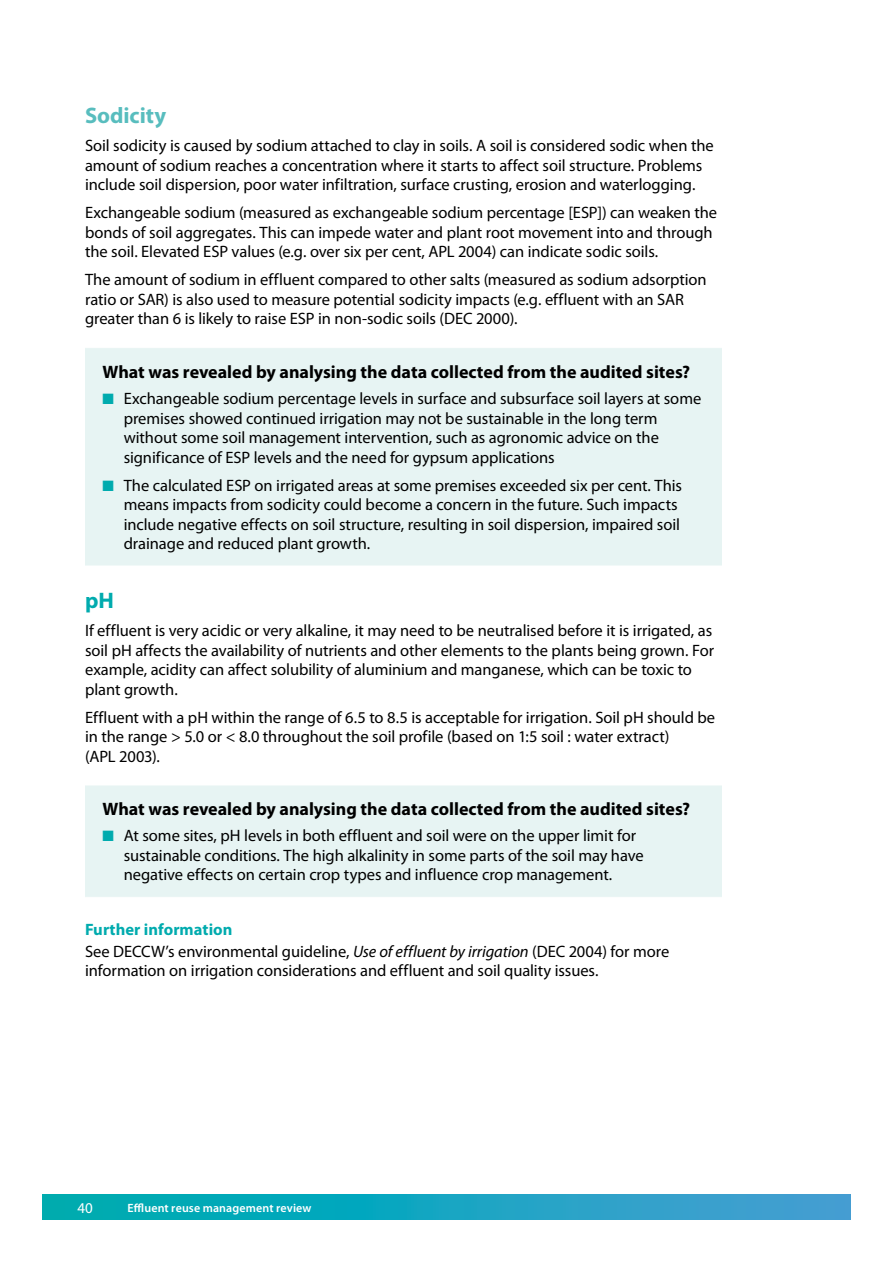
<style>
.page{position:relative;width:893px;height:1263px;background:#fff}
.page>*{position:absolute;margin:0;border:0;box-sizing:border-box;transform-origin:0 0}
.t1{font:700 22.5px "Myriad Pro";color:#58bdbe}
.t2{font:700 22.5px "Myriad Pro";color:#00abae}
.t3{font:700 18px "Myriad Pro";color:#000}
.t4{font:16.5px/19.5px "Myriad Pro";letter-spacing:-.005em;color:#000}
.t5{font:15px "Myriad Pro";color:#fff}
.t6{font:15px "Zapf Dingbats ITC";color:#00abae}
.t7{font:600 12px "Myriad Pro";letter-spacing:.01em;color:#fff}
.s1{color:#00abae}
.s2{font-weight:700;color:#00abae}
.s3{font-style:italic}
</style>
<div class="page">
<svg style="left:43px;top:1195px;width:807px;height:24px;background:#1aa5c1"></svg>
<div style="left:85px;top:348px;width:637px;height:218px;background:#e7f4f3"></div>
<div style="left:85px;top:785px;width:637px;height:112px;background:#e7f4f3"></div>
<h1 class="t1" style="left:85px;top:101px;width:83px">Sodicity</h1>
<p class="t4" style="left:85px;top:136px;width:630px">Soil sodicity is caused by sodium attached to clay in soils. A soil is considered sodic when the amount of sodium reaches a concentration where it starts to affect soil structure. Problems include soil dispersion, poor water infiltration, surface crusting, erosion and waterlogging.</p>
<p class="t4" style="left:85px;top:203px;width:634px">Exchangeable sodium (measured as exchangeable sodium percentage [ESP]) can weaken the bonds of soil aggregates. This can impede water and plant root movement into and through the soil. Elevated ESP values (e.g. over six per cent, APL 2004) can indicate sodic soils.</p>
<p class="t4" style="left:85px;top:270px;width:623px">The amount of sodium in effluent compared to other salts (measured as sodium adsorption ratio or SAR) is also used to measure potential sodicity impacts (e.g. effluent with an SAR greater than 6 is likely to raise ESP in non-sodic soils (DEC 2000).</p>
<p class="t3" style="left:102px;top:360px;width:589px">What was revealed by analysing the data collected from the audited sites?</p>
<p class="t6" style="left:114px;top:392px;width:6px">■</p>
<p class="t4" style="left:124px;top:388px;width:579px;text-indent:-21px"><span class="s1">■</span> Exchangeable sodium percentage levels in surface and subsurface soil layers at some premises showed continued irrigation may not be sustainable in the long term without some soil management intervention, such as agronomic advice on the significance of ESP levels and the need for gypsum applications</p>
<p class="t6" style="left:114px;top:478px;width:6px">■</p>
<p class="t4" style="left:124px;top:475px;width:560px;text-indent:-21px"><span class="s1">■</span> The calculated ESP on irrigated areas at some premises exceeded six per cent. This means impacts from sodicity could become a concern in the future. Such impacts include negative effects on soil structure, resulting in soil dispersion, impaired soil drainage and reduced plant growth.</p>
<h1 class="t2" style="left:85px;top:586px;width:30px">pH</h1>
<p class="t4" style="left:85px;top:620px;width:631px">If effluent is very acidic or very alkaline, it may need to be neutralised before it is irrigated, as soil pH affects the availability of nutrients and other elements to the plants being grown. For example, acidity can affect solubility of aluminium and manganese, which can be toxic to plant growth.</p>
<p class="t4" style="left:85px;top:707px;width:632px">Effluent with a pH within the range of 6.5 to 8.5 is acceptable for irrigation. Soil pH should be in the range &gt; 5.0 or &lt; 8.0 throughout the soil profile (based on 1:5 soil : water extract)<br>(APL 2003).</p>
<p class="t3" style="left:102px;top:798px;width:589px">What was revealed by analysing the data collected from the audited sites?</p>
<p class="t4" style="left:124px;top:826px;width:521px;text-indent:-21px"><span class="s1">■</span> At some sites, pH levels in both effluent and soil were on the upper limit for sustainable conditions. The high alkalinity in some parts of the soil may have negative effects on certain crop types and influence crop management.</p>
<p class="t4" style="left:85px;top:918px;width:586px;line-height:21.6px"><span class="s2">Further information<br></span>See DECCW’s environmental guideline, <span class="s3">Use of effluent by irrigation</span> (DEC 2004) for more</p>
<p class="t4" style="left:85px;top:960px;width:515px">information on irrigation considerations and effluent and soil quality issues.</p>
<p class="t5" style="left:77px;top:1198px;width:17px">40</p>
<p class="t7" style="left:128px;top:1200px;width:185px">Effluent reuse management review</p>
</div>
